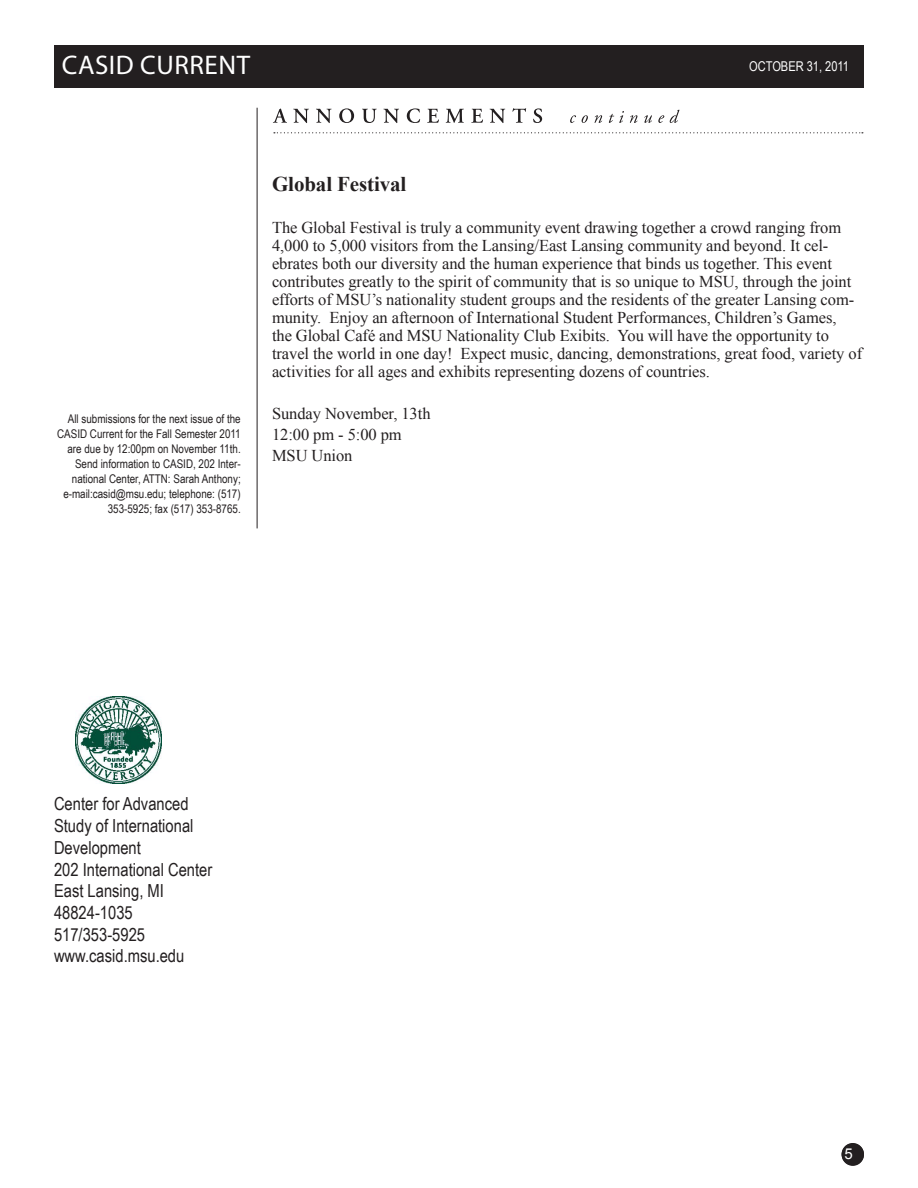
<style>
.page{position:relative;width:918px;height:1188px;background:#fff}
.page>*{position:absolute;margin:0;border:0;box-sizing:border-box;transform-origin:0 0}
.t1{font:27px "Myriad Pro";letter-spacing:.02em;color:#fff}
.body_text{font:700 21px "Times New Roman";letter-spacing:-.005em;color:#231f20}
.t2{font:18px/21.6px "Arial Narrow";color:#231f20}
.body_text-2{font:16.5px/18px "Times New Roman";letter-spacing:-.005em;color:#231f20}
.t3{font:15px "Arial Narrow";letter-spacing:-.005em;color:#fff}
.body_text-3{font:15px "Arial";color:#fff}
.t4{font:13.5px "Arial Narrow";color:#fff}
.t5{font:12px/15px "Arial Narrow";color:#231f20;text-align:right}
</style>
<div class="page">
<div style="left:54px;top:45px;width:810px;height:42px;background:#231f20"></div>
<hr style="left:257px;top:108px;width:1px;height:420px;background:#231f20">
<div style="left:842px;top:1143px;width:22px;height:23px;background:#231f20;border-radius:50%"></div>
<svg style="left:274px;top:132px;width:589px;height:1px"></svg>
<svg style="left:273px;top:108px;width:407px;height:15px"></svg>
<img style="left:75px;top:697px;width:86px;height:86px">
<h1 class="t1" style="left:62px;top:49px;width:190px">CASID CURRENT</h1>
<p class="t3" style="left:745px;top:55px;width:109px">Jan uary 27, 2005</p>
<p class="t4" style="left:749px;top:57px;width:101px">OCTOBER 31, 2011</p>
<p class="t5" style="left:57px;top:411px;width:185px">All submissions for the next issue of the CASID Current for the Fall Semester 2011 are due by 12:00pm on November 11th.<br>Send information to CASID, 202 Inter&shy;national Center, ATTN: Sarah Anthony; e-mail:casid@msu.edu; telephone: (517)<br>353-5925; fax (517) 353-8765.</p>
<p class="body_text" style="left:272px;top:170px;width:136px">Global Festival</p>
<p class="body_text-2" style="left:272px;top:219px;width:592px">The Global Festival is truly a community event drawing together a crowd ranging from 4,000 to 5,000 visitors from the Lansing/East Lansing community and beyond. It cel&shy;ebrates both our diversity and the human experience that binds us together. This event contributes greatly to the spirit of community that is so unique to MSU, through the joint efforts of MSU’s nationality student groups and the residents of the greater Lansing com&shy;munity. Enjoy an afternoon of International Student Performances, Children’s Games,<br>the Global Café and MSU Nationality Club Exibits. You will have the opportunity to travel the world in one day! Expect music, dancing, demonstrations, great food, variety of activities for all ages and exhibits representing dozens of countries.</p>
<p class="body_text-2" style="left:272px;top:405px;width:160px">Sunday November, 13th</p>
<p class="body_text-2" style="left:272px;top:426px;width:131px">12:00 pm - 5:00 pm</p>
<p class="body_text-2" style="left:272px;top:447px;width:82px">MSU Union</p>
<p class="t2" style="left:54px;top:793px;width:141px">Center for Advanced<br>Study of International<br>Development</p>
<p class="t2" style="left:54px;top:858px;width:160px">202 International Center</p>
<p class="t2" style="left:54px;top:880px;width:111px">East Lansing, MI<br>48824-1035</p>
<p class="t2" style="left:54px;top:923px;width:93px">517/353-5925</p>
<p class="t2" style="left:54px;top:944px;width:132px">www.casid.msu.edu</p>
<p class="body_text-3" style="left:844px;top:1144px;width:10px">5</p>
<p class="body_text-3" style="left:849px;top:1145px;width:10px">5</p>
</div>
